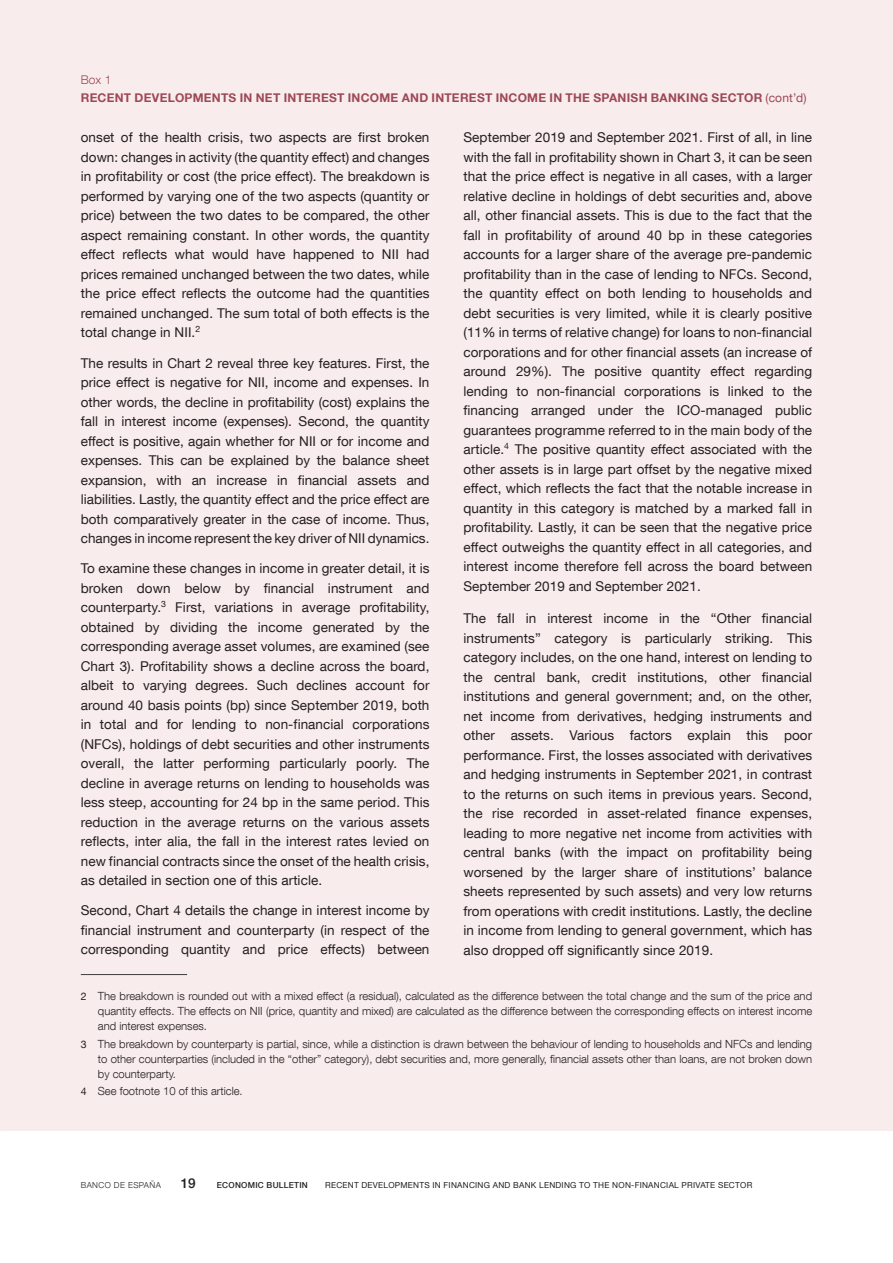
<style>
.page{position:relative;width:893px;height:1263px;background:#fff}
.page>*{position:absolute;margin:0;border:0;box-sizing:border-box;transform-origin:0 0}
.Texto_recuadro{font:13.5px/19.5px "Bd E Neue Helvetica";letter-spacing:.005em;color:#231f20;text-align:justify}
.t1{font:500 13.5px "Bd E Neue Helvetica";color:#231f20}
.t2{font:700 12px/18px "Bd E Neue Helvetica";letter-spacing:.02em;color:#9d4855}
.Citas_recuadro{font:300 11.25px/15px "Bd E Neue Helvetica";color:#231f20;text-align:justify}
.t3{font:8.25px "Bd E Neue Helvetica";letter-spacing:.03em;color:#231f20}
.t4{font:500 8.25px "Bd E Neue Helvetica";letter-spacing:.03em;color:#231f20}
.t5{font:300 8.25px "Bd E Neue Helvetica";letter-spacing:.05em;color:#231f20}
.s1{font-weight:300}
.s2{font-weight:400}
.s3{font-weight:400;font-size:10.5px}
</style>
<div class="page">
<div style="left:0;top:0;width:893px;height:1131px;background:#f9eced"></div>
<hr style="left:81px;top:974px;width:106px;height:1px;background:#3e3e3f">
<p class="t2" style="left:81px;top:70px;width:727px"><span class="s1">Box 1<br></span>RECENT DEVELOPMENTS IN NET INTEREST INCOME AND INTEREST INCOME IN THE SPANISH BANKING SECTOR <span class="s2">(cont’d)</span></p>
<p class="Texto_recuadro" style="left:81px;top:128px;width:350px">onset of the health crisis, two aspects are first broken down: changes in activity (the quantity effect) and changes in profitability or cost (the price effect). The breakdown is performed by varying one of the two aspects (quantity or price) between the two dates to be compared, the other aspect remaining constant. In other words, the quantity effect reflects what would have happened to NII had prices remained unchanged between the two dates, while the price effect reflects the outcome had the quantities remained unchanged. The sum total of both effects is the total change in NII.<sup>2</sup></p>
<p class="Texto_recuadro" style="left:81px;top:353px;width:350px">The results in Chart 2 reveal three key features. First, the price effect is negative for NII, income and expenses. In other words, the decline in profitability (cost) explains the fall in interest income (expenses). Second, the quantity effect is positive, again whether for NII or for income and expenses. This can be explained by the balance sheet expansion, with an increase in financial assets and liabilities. Lastly, the quantity effect and the price effect are both comparatively greater in the case of income. Thus, changes in income represent the key driver of NII dynamics.</p>
<p class="Texto_recuadro" style="left:81px;top:558px;width:350px">To examine these changes in income in greater detail, it is broken down below by financial instrument and counterparty.<sup>3</sup> First, variations in average profitability, obtained by dividing the income generated by the corresponding average asset volumes, are examined (see Chart 3). Profitability shows a decline across the board, albeit to varying degrees. Such declines account for around 40 basis points (bp) since September 2019, both in total and for lending to non-financial corporations (NFCs), holdings of debt securities and other instruments overall, the latter performing particularly poorly. The decline in average returns on lending to households was less steep, accounting for 24 bp in the same period. This reduction in the average returns on the various assets reflects, inter alia, the fall in the interest rates levied on new financial contracts since the onset of the health crisis, as detailed in section one of this article.</p>
<p class="Texto_recuadro" style="left:81px;top:900px;width:350px">Second, Chart 4 details the change in interest income by financial instrument and counterparty (in respect of the corresponding quantity and price effects) between</p>
<p class="Texto_recuadro" style="left:463px;top:128px;width:350px">September 2019 and September 2021. First of all, in line with the fall in profitability shown in Chart 3, it can be seen that the price effect is negative in all cases, with a larger relative decline in holdings of debt securities and, above all, other financial assets. This is due to the fact that the fall in profitability of around 40 bp in these categories accounts for a larger share of the average pre-pandemic profitability than in the case of lending to NFCs. Second, the quantity effect on both lending to households and debt securities is very limited, while it is clearly positive (11% in terms of relative change) for loans to non-financial corporations and for other financial assets (an increase of around 29%). The positive quantity effect regarding lending to non-financial corporations is linked to the financing arranged under the ICO-managed public guarantees programme referred to in the main body of the article.<sup>4</sup> The positive quantity effect associated with the other assets is in large part offset by the negative mixed effect, which reflects the fact that the notable increase in quantity in this category is matched by a marked fall in profitability. Lastly, it can be seen that the negative price effect outweighs the quantity effect in all categories, and interest income therefore fell across the board between September 2019 and September 2021.</p>
<p class="Texto_recuadro" style="left:463px;top:608px;width:350px">The fall in interest income in the “Other financial instruments” category is particularly striking. This category includes, on the one hand, interest on lending to the central bank, credit institutions, other financial institutions and general government; and, on the other, net income from derivatives, hedging instruments and other assets. Various factors explain this poor performance. First, the losses associated with derivatives and hedging instruments in September 2021, in contrast to the returns on such items in previous years. Second, the rise recorded in asset-related finance expenses, leading to more negative net income from activities with central banks (with the impact on profitability being worsened by the larger share of institutions’ balance sheets represented by such assets) and very low returns from operations with credit institutions. Lastly, the decline in income from lending to general government, which has also dropped off significantly since 2019.</p>
<p class="Citas_recuadro" style="left:98px;top:989px;width:716px;text-indent:-17px"><span class="s3">2</span> The breakdown is rounded out with a mixed effect (a residual), calculated as the difference between the total change and the sum of the price and quantity effects. The effects on NII (price, quantity and mixed) are calculated as the difference between the corresponding effects on interest income and interest expenses.</p>
<p class="Citas_recuadro" style="left:98px;top:1036px;width:716px;text-indent:-17px"><span class="s3">3</span> The breakdown by counterparty is partial, since, while a distinction is drawn between the behaviour of lending to households and NFCs and lending to other counterparties (included in the “other” category), debt securities and, more generally, financial assets other than loans, are not broken down by counterparty.</p>
<p class="Citas_recuadro" style="left:81px;top:1083px;width:163px"><span class="s3">4</span> See footnote 10 of this article.</p>
<p class="t5" style="left:81px;top:1180px;width:82px">BANCO DE ESPAÑA</p>
<p class="t1" style="left:181px;top:1175px;width:16px">19</p>
<p class="t4" style="left:217px;top:1180px;width:93px">ECONOMIC BULLETIN</p>
<p class="t3" style="left:325px;top:1180px;width:429px">RECENT DEVELOPMENTS IN FINANCING AND BANK LENDING TO THE NON-FINANCIAL PRIVATE SECTOR</p>
</div>
